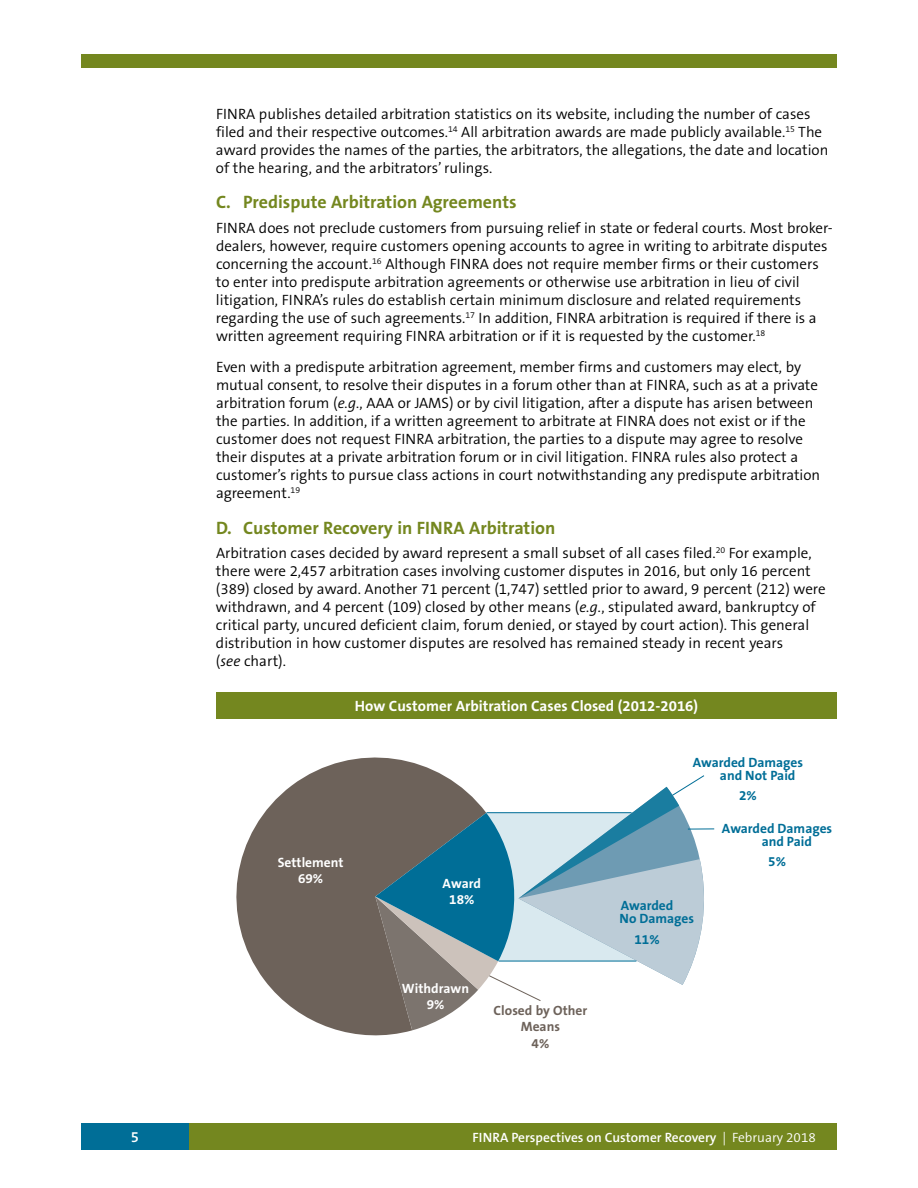
<style>
.page{position:relative;width:918px;height:1188px;background:#fff}
.page>*{position:absolute;margin:0;border:0;box-sizing:border-box;transform-origin:0 0}
.t1{font:700 18px "The Sans B7";color:#74871f}
.t2{font:300 15px/18px "The Sans B4";color:#000}
.t3{font:700 15px "The Sans B7";color:#fff}
.t4{font:600 15px "The Sans B6";color:#fff}
.t5{font:700 13.5px/13.5px "The Sans B7";color:#006e97}
.t6{font:600 13.5px "The Sans B6";color:#fff}
.t7{font:700 13.5px/16.2px "The Sans B7";color:#fff;text-align:center}
.t8{font:700 13.5px/16.2px "The Sans B7";color:#6d625a;text-align:center}
.s1{font-style:italic}
.s2{font-family:"The Sans B4";font-weight:300}
</style>
<div class="page">
<div style="left:162px;top:1123px;width:675px;height:27px;background:#74871f"></div>
<div style="left:81px;top:54px;width:756px;height:14px;background:#74871f"></div>
<div style="left:81px;top:1123px;width:108px;height:27px;background:#006e97"></div>
<div style="left:216px;top:692px;width:621px;height:27px;background:#74871f"></div>
<svg style="left:236px;top:757px;width:207px;height:279px;fill:#6d625a"></svg>
<svg style="left:375px;top:775px;width:340px;height:255px"></svg>
<p class="t2" style="left:216px;top:105px;width:614px">FINRA publishes detailed arbitration statistics on its website, including the number of cases filed and their respective outcomes.<sup>14</sup> All arbitration awards are made publicly available.<sup>15</sup> The award provides the names of the parties, the arbitrators, the allegations, the date and location of the hearing, and the arbitrators’ rulings.</p>
<p class="t1" style="left:216px;top:192px;width:302px">C. Predispute Arbitration Agreements</p>
<p class="t2" style="left:216px;top:219px;width:618px">FINRA does not preclude customers from pursuing relief in state or federal courts. Most broker&shy;dealers, however, require customers opening accounts to agree in writing to arbitrate disputes concerning the account.<sup>16</sup> Although FINRA does not require member firms or their customers to enter into predispute arbitration agreements or otherwise use arbitration in lieu of civil litigation, FINRA’s rules do establish certain minimum disclosure and related requirements regarding the use of such agreements.<sup>17</sup> In addition, FINRA arbitration is required if there is a written agreement requiring FINRA arbitration or if it is requested by the customer.<sup>18</sup></p>
<p class="t2" style="left:216px;top:359px;width:606px">Even with a predispute arbitration agreement, member firms and customers may elect, by mutual consent, to resolve their disputes in a forum other than at FINRA, such as at a private arbitration forum (<span class="s1">e.g.</span>, AAA or JAMS) or by civil litigation, after a dispute has arisen between the parties. In addition, if a written agreement to arbitrate at FINRA does not exist or if the customer does not request FINRA arbitration, the parties to a dispute may agree to resolve their disputes at a private arbitration forum or in civil litigation. FINRA rules also protect a customer’s rights to pursue class actions in court notwithstanding any predispute arbitration agreement.<sup>19</sup></p>
<p class="t1" style="left:216px;top:518px;width:341px">D. Customer Recovery in FINRA Arbitration</p>
<p class="t2" style="left:216px;top:545px;width:611px">Arbitration cases decided by award represent a small subset of all cases filed.<sup>20</sup> For example, there were 2,457 arbitration cases involving customer disputes in 2016, but only 16 percent (389) closed by award. Another 71 percent (1,747) settled prior to award, 9 percent (212) were withdrawn, and 4 percent (109) closed by other means (<span class="s1">e.g.</span>, stipulated award, bankruptcy of critical party, uncured deficient claim, forum denied, or stayed by court action). This general distribution in how customer disputes are resolved has remained steady in recent years<br>(<span class="s1">see</span> chart).</p>
<p class="t3" style="left:355px;top:698px;width:345px">How Customer Arbitration Cases Closed (2012-2016)</p>
<p class="t7" style="left:278px;top:854px;width:67px">Settlement<br>69%</p>
<p class="t7" style="left:443px;top:876px;width:40px">Award<br>18%</p>
<p class="t7" style="left:402px;top:981px;width:69px">Withdrawn<br>9%</p>
<p class="t8" style="left:494px;top:1003px;width:95px">Closed by Other<br>Means<br>4%</p>
<p class="t5" style="left:720px;top:756px;width:85px;text-indent:-27px">Awarded Damages and Not Paid</p>
<p class="t5" style="left:739px;top:789px;width:19px">2%</p>
<p class="t5" style="left:620px;top:899px;width:76px">Awarded<br>No Damages</p>
<p class="t5" style="left:635px;top:933px;width:27px">11%</p>
<p class="t5" style="left:762px;top:822px;width:72px;text-indent:-40px">Awarded Damages and Paid</p>
<p class="t5" style="left:768px;top:856px;width:19px">5%</p>
<p class="t4" style="left:131px;top:1129px;width:10px">5</p>
<p class="t6" style="left:473px;top:1130px;width:345px">FINRA Perspectives on Customer Recovery <span class="s2">| February 2018</span></p>
</div>
